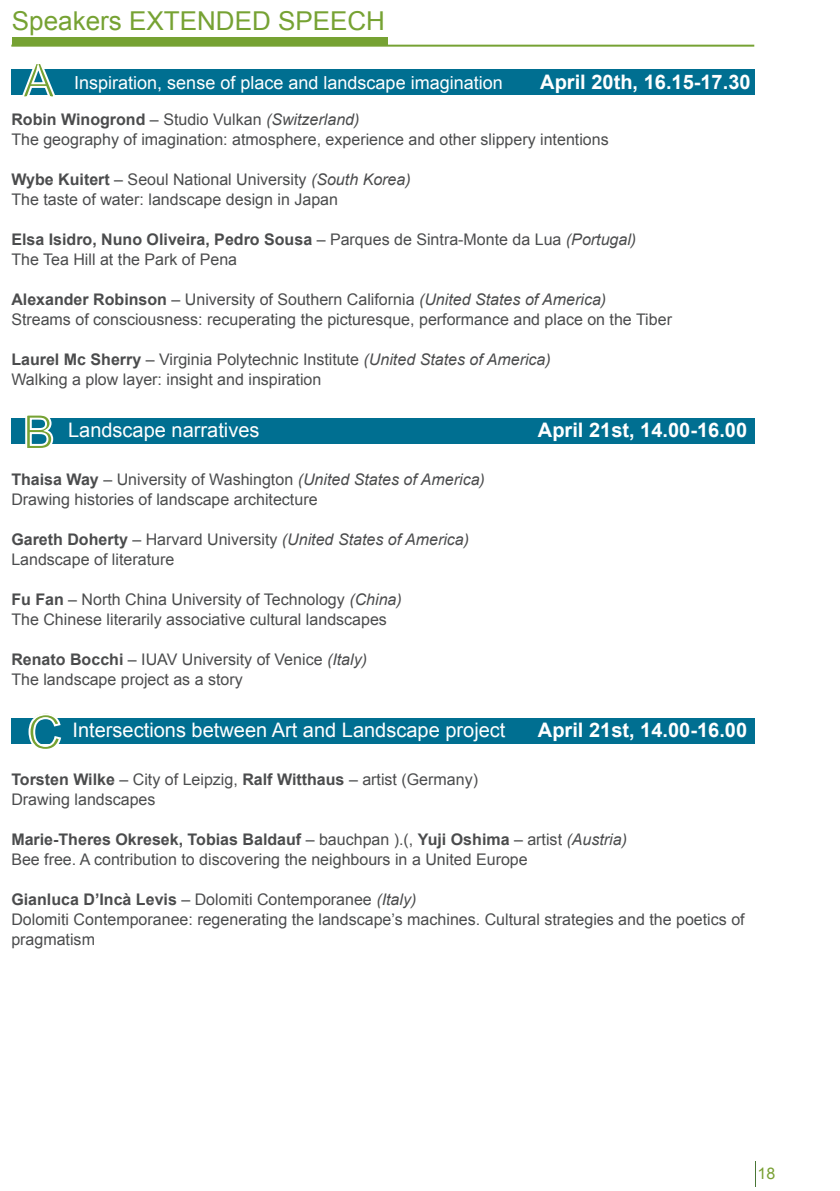
<style>
.page{position:relative;width:840px;height:1191px;background:#fff}
.page>*{position:absolute;margin:0;border:0;box-sizing:border-box;transform-origin:0 0}
.t1{font:48px "Arial";color:#76a233}
.t2{font:26px "Arial";color:#76a233}
.t3{font:700 20px "Arial";color:#fff}
.t4{font:20px "Arial";color:#fff}
.t5{font:18px "Arial";color:#fff}
.t6{font:16px/20px "Arial";color:#4b4c4d}
.t7{font:700 16px "Arial";color:#4b4c4d}
.t8{font:italic 16px "Arial";color:#4b4c4d}
.t9{font:16px "Arial";color:#79a033}
.s1{font-weight:400}
.s2{font-weight:400;font-style:italic}
.s3{font-weight:700}
.s4{font-style:italic}
.s5{font-weight:700;font-style:normal}
.s6{font-style:normal}
</style>
<div class="page">
<div style="left:11px;top:69px;width:743px;height:26px;background:#006f91"></div>
<div style="left:11px;top:418px;width:743px;height:25px;background:#006f91"></div>
<div style="left:11px;top:718px;width:743px;height:25px;background:#006f91"></div>
<div style="left:12px;top:37px;width:375px;height:9px;background:#76a233"></div>
<hr style="left:11px;top:45px;width:742px;height:2px;background:#76a233">
<svg style="left:22px;top:69px;width:33px;height:26px"></svg>
<svg style="left:24px;top:418px;width:30px;height:26px"></svg>
<svg style="left:28px;top:718px;width:34px;height:26px"></svg>
<p class="t2" style="left:12px;top:4px;width:374px">Speakers EXTENDED SPEECH</p>
<p class="t1" style="left:23px;top:49px;width:34px">A</p>
<p class="t5" style="left:74px;top:70px;width:430px">Inspiration, sense of place and landscape imagination</p>
<p class="t3" style="left:540px;top:68px;width:212px">April 20th, 16.15-17.30</p>
<p class="t7" style="left:11px;top:109px;width:349px">Robin Winogrond <span class="s1">– Studio Vulkan</span> <span class="s2">(Switzerland)</span></p>
<p class="t6" style="left:11px;top:130px;width:598px">The geography of imagination: atmosphere, experience and other slippery intentions</p>
<p class="t6" style="left:11px;top:170px;width:400px"><span class="s3">Wybe Kuitert</span> – Seoul National University <span class="s4">(South Korea)</span></p>
<p class="t6" style="left:11px;top:190px;width:328px">The taste of water: landscape design in Japan</p>
<p class="t7" style="left:11px;top:229px;width:626px">Elsa Isidro, Nuno Oliveira, Pedro Sousa <span class="s1">– Parques de Sintra-Monte da Lua</span> <span class="s2">(Portugal)</span></p>
<p class="t6" style="left:11px;top:250px;width:227px">The Tea Hill at the Park of Pena</p>
<p class="t6" style="left:11px;top:290px;width:596px"><span class="s3">Alexander Robinson</span> – University of Southern California <span class="s4">(United States of America)</span></p>
<p class="t6" style="left:11px;top:310px;width:661px">Streams of consciousness: recuperating the picturesque, performance and place on the Tiber</p>
<p class="t6" style="left:11px;top:350px;width:540px"><span class="s3">Laurel Mc Sherry</span> – Virginia Polytechnic Institute <span class="s4">(United States of America)</span></p>
<p class="t6" style="left:11px;top:370px;width:311px">Walking a plow layer: insight and inspiration</p>
<p class="t1" style="left:23px;top:401px;width:34px">B</p>
<p class="t4" style="left:68px;top:417px;width:193px">Landscape narratives</p>
<p class="t6" style="left:11px;top:470px;width:475px"><span class="s3">Thaisa Way</span> – University of Washington <span class="s4">(United States of America)</span></p>
<p class="t6" style="left:11px;top:490px;width:307px">Drawing histories of landscape architecture</p>
<p class="t8" style="left:11px;top:529px;width:459px"><span class="s5">Gareth Doherty</span> <span class="s6">– Harvard University</span> (United States of America)</p>
<p class="t6" style="left:11px;top:550px;width:164px">Landscape of literature</p>
<p class="t6" style="left:11px;top:590px;width:392px"><span class="s3">Fu Fan</span> – North China University of Technology <span class="s4">(China)</span></p>
<p class="t6" style="left:11px;top:610px;width:377px">The Chinese literarily associative cultural landscapes</p>
<p class="t6" style="left:11px;top:650px;width:357px"><span class="s3">Renato Bocchi</span> – IUAV University of Venice <span class="s4">(Italy)</span></p>
<p class="t6" style="left:11px;top:670px;width:233px">The landscape project as a story</p>
<p class="t1" style="left:27px;top:701px;width:36px">C</p>
<p class="t4" style="left:72px;top:717px;width:434px">Intersections between Art and Landscape project</p>
<p class="t3" style="left:537px;top:416px;width:210px">April 21st, 14.00-16.00</p>
<p class="t3" style="left:537px;top:717px;width:210px">April 21st, 14.00-16.00</p>
<p class="t6" style="left:11px;top:770px;width:468px"><span class="s3">Torsten Wilke</span> – City of Leipzig, <span class="s3">Ralf Witthaus</span> – artist (Germany)</p>
<p class="t6" style="left:11px;top:790px;width:146px">Drawing landscapes</p>
<p class="t7" style="left:11px;top:829px;width:617px">Marie-Theres Okresek, Tobias Baldauf <span class="s1">– bauchpan ).(,</span> Yuji Oshima <span class="s1">– artist</span> <span class="s2">(Austria)</span></p>
<p class="t6" style="left:11px;top:850px;width:517px">Bee free. A contribution to discovering the neighbours in a United Europe</p>
<p class="t6" style="left:11px;top:890px;width:406px"><span class="s3">Gianluca D’Incà Levis</span> – Dolomiti Contemporanee <span class="s4">(Italy)</span></p>
<p class="t6" style="left:11px;top:910px;width:734px">Dolomiti Contemporanee: regenerating the landscape’s machines. Cultural strategies and the poetics of pragmatism</p>
<p class="t9" style="left:757px;top:1162px;width:19px">18</p>
</div>
